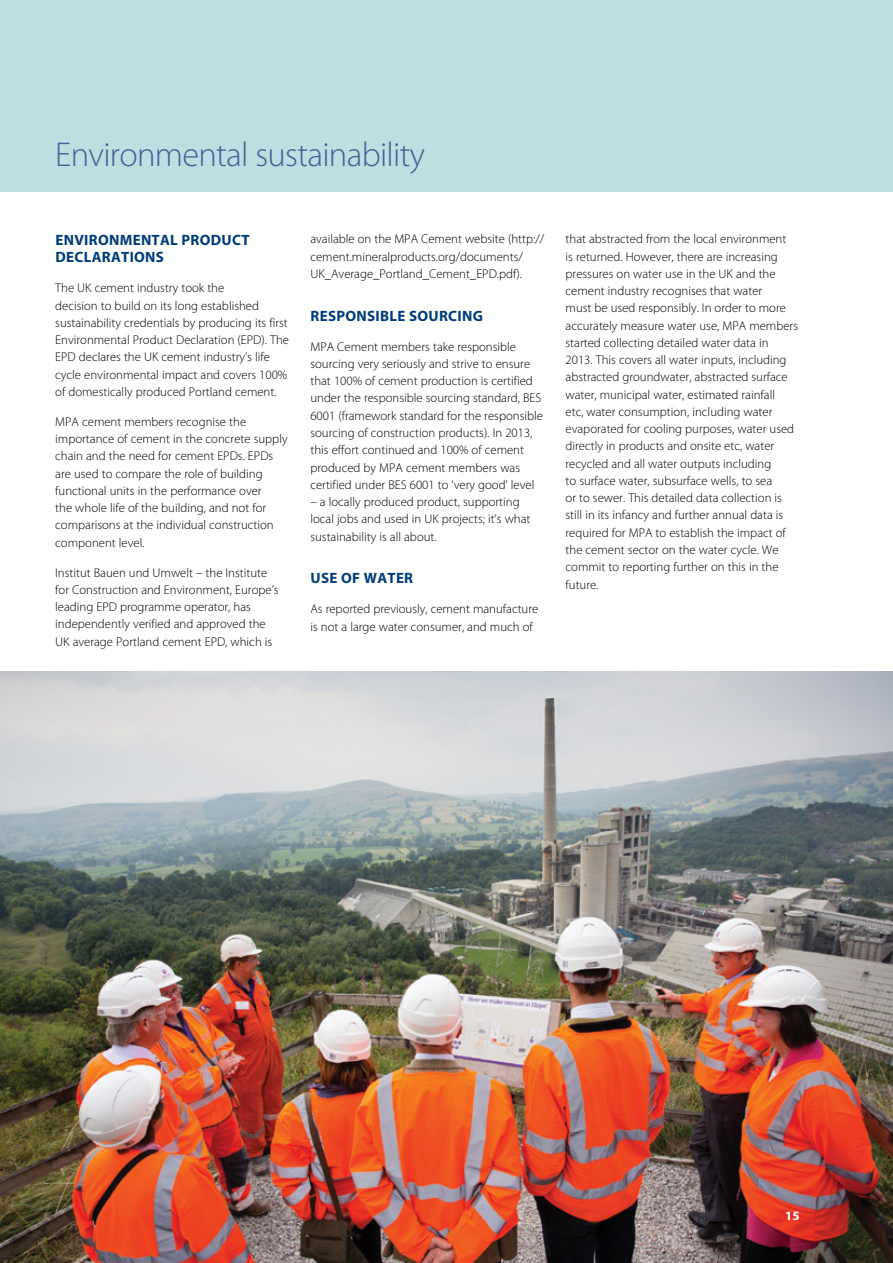
<style>
.page{position:relative;width:893px;height:1263px;background:#fff}
.page>*{position:absolute;margin:0;border:0;box-sizing:border-box;transform-origin:0 0}
.t1{font:300 34.5px "Myriad Pro";letter-spacing:-.02em;color:#436397}
.t2{font:700 15px/17.2px "Myriad Pro";letter-spacing:.02em;color:#003d79}
.t3{font:300 12.75px/17.2px "Myriad Pro";color:#000}
.t4{font:700 12.75px "Myriad Pro";color:#fff}
</style>
<div class="page">
<div style="left:0;top:0;width:893px;height:191px;background:#bfdee2"></div>
<img style="left:0;top:672px;width:893px;height:591px">
<h1 class="t1" style="left:55px;top:136px;width:371px">Environmental sustainability</h1>
<p class="t2" style="left:55px;top:231px;width:196px">ENVIRONMENTAL PRODUCT<br>DECLARATIONS</p>
<p class="t3" style="left:55px;top:280px;width:235px">The UK cement industry took the<br>decision to build on its long established sustainability credentials by producing its first Environmental Product Declaration (EPD). The EPD declares the UK cement industry’s life cycle environmental impact and covers 100% of domestically produced Portland cement.</p>
<p class="t3" style="left:55px;top:413px;width:234px">MPA cement members recognise the importance of cement in the concrete supply chain and the need for cement EPDs. EPDs are used to compare the role of building functional units in the performance over<br>the whole life of the building, and not for comparisons at the individual construction component level.</p>
<p class="t3" style="left:55px;top:564px;width:225px">Institut Bauen und Umwelt – the Institute for Construction and Environment, Europe’s leading EPD programme operator, has independently verified and approved the UK average Portland cement EPD, which is</p>
<p class="t3" style="left:310px;top:231px;width:235px">available on the MPA Cement website (http:// cement.mineralproducts.org/documents/<br>UK_Average_Portland_Cement_EPD.pdf).</p>
<p class="t2" style="left:311px;top:307px;width:174px">RESPONSIBLE SOURCING</p>
<p class="t3" style="left:310px;top:338px;width:234px">MPA Cement members take responsible sourcing very seriously and strive to ensure that 100% of cement production is certified under the responsible sourcing standard, BES 6001 (framework standard for the responsible sourcing of construction products). In 2013, this effort continued and 100% of cement produced by MPA cement members was certified under BES 6001 to ‘very good’ level</p>
<p class="t3" style="left:310px;top:493px;width:222px">– a locally produced product, supporting local jobs and used in UK projects; it’s what sustainability is all about.</p>
<p class="t2" style="left:311px;top:569px;width:104px">USE OF WATER</p>
<p class="t3" style="left:310px;top:601px;width:229px">As reported previously, cement manufacture is not a large water consumer, and much of</p>
<p class="t3" style="left:566px;top:231px;width:234px">that abstracted from the local environment<br>is returned. However, there are increasing pressures on water use in the UK and the cement industry recognises that water<br>must be used responsibly. In order to more accurately measure water use, MPA members started collecting detailed water data in 2013. This covers all water inputs, including abstracted groundwater, abstracted surface water, municipal water, estimated rainfall<br>etc, water consumption, including water evaporated for cooling purposes, water used directly in products and onsite etc, water recycled and all water outputs including<br>to surface water, subsurface wells, to sea<br>or to sewer. This detailed data collection is still in its infancy and further annual data is required for MPA to establish the impact of the cement sector on the water cycle. We commit to reporting further on this in the future.</p>
<p class="t4" style="left:785px;top:1208px;width:16px">15</p>
</div>
